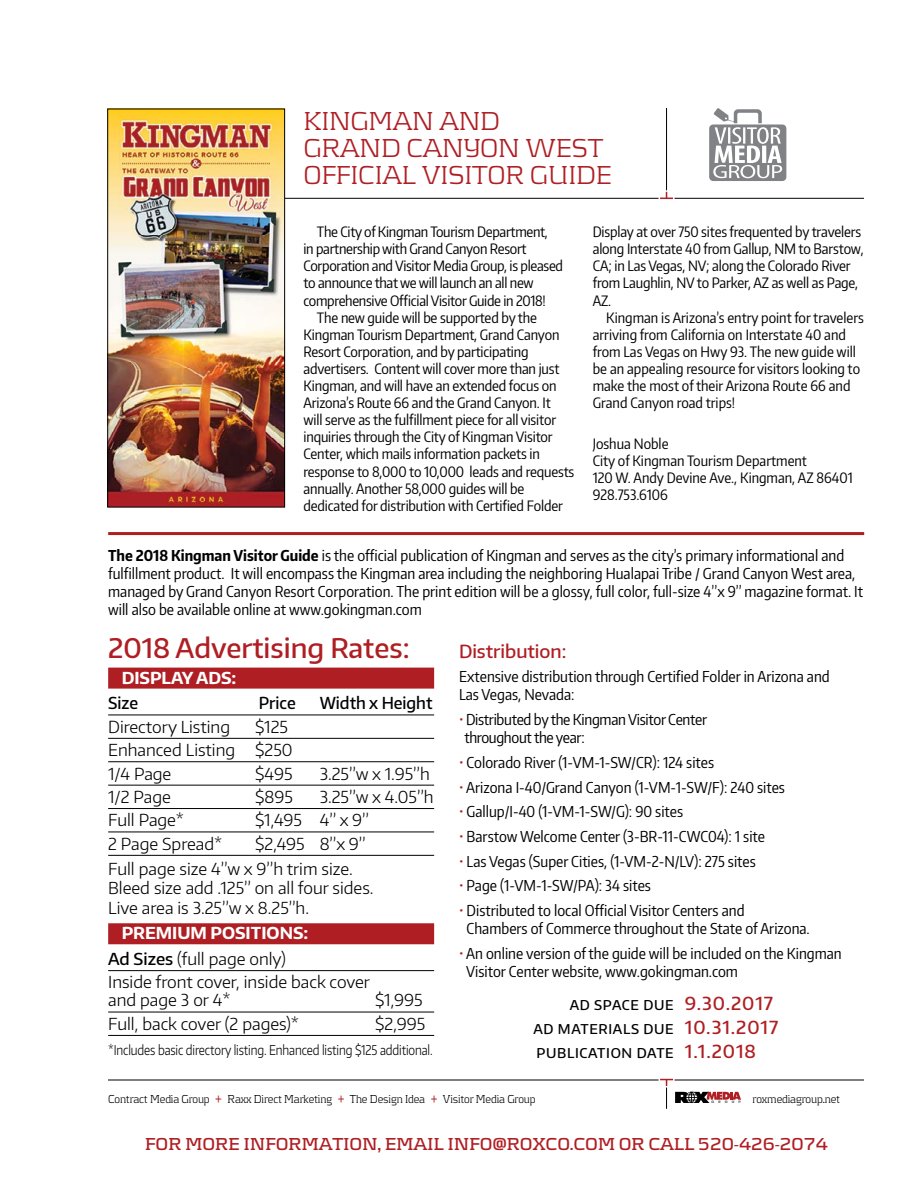
<style>
.page{position:relative;width:918px;height:1188px;background:#fff}
.page>*{position:absolute;margin:0;border:0;box-sizing:border-box;transform-origin:0 0}
.t1{font:300 27px/27px "Kontrapunkt";letter-spacing:-.01em;color:#af1e23}
.t2{font:500 27px "Encode Sans Normal";color:#af1e23}
.t3{font:700 18px "Kontrapunkt";letter-spacing:-.015em;color:#af1e23}
.t4{font:500 18px "Encode Sans Normal";color:#af1e23}
.t5{font:300 16.5px/23.4px "Encode Sans Normal";color:#000}
.t6{font:700 16.5px/25.5px "Encode Sans Normal";color:#fff}
.t7{font:500 16.5px "Encode Sans Normal";color:#000;scale:.95 1}
.t8{font:15px/18px "Encode Sans Condensed";color:#000}
.t9{font:15px/18px "Encode Sans Condensed";letter-spacing:-.02em;color:#000}
.t10{font:14.25px/17.1px "Encode Sans Condensed";letter-spacing:-.01em;color:#000}
.t11{font:500 13.5px/24px "Encode Sans Normal";letter-spacing:.05em;color:#000}
.t12{font:300 13.5px "Encode Sans Normal";letter-spacing:-.01em;color:#000;scale:.85 1}
.t13{font:300 12px "Kontrapunkt";letter-spacing:-.01em;color:#000;scale:.9 1}
.s1{font-weight:700}
.s2{font-weight:500;color:#000}
.s3{font-weight:300;color:#000}
.s4{color:#af1e23}
.s5{font-size:18px;color:#af1e23}
.s6{font-size:15px;color:#af1e23}
</style>
<div class="page">
<hr style="left:666px;top:108px;width:1px;height:91px;background:#000">
<hr style="left:108px;top:198px;width:756px;height:1px;background:#000">
<hr style="left:108px;top:1080px;width:756px;height:1px;background:#000">
<hr style="left:659px;top:197px;width:16px;height:3px;background:#fff">
<svg style="left:660px;top:190px;width:13px;height:10px"></svg>
<hr style="left:659px;top:1078px;width:16px;height:3px;background:#fff">
<svg style="left:660px;top:1078px;width:81px;height:31px"></svg>
<svg style="left:709px;top:108px;width:77px;height:73px"></svg>
<div style="left:108px;top:668px;width:326px;height:21px;background:#af1e23"></div>
<hr style="left:108px;top:715px;width:326px;height:1px;background:#000">
<hr style="left:108px;top:738px;width:326px;height:1px;background:#000">
<hr style="left:108px;top:761px;width:326px;height:1px;background:#000">
<hr style="left:108px;top:785px;width:326px;height:1px;background:#000">
<hr style="left:108px;top:808px;width:326px;height:1px;background:#000">
<hr style="left:108px;top:832px;width:326px;height:1px;background:#000">
<hr style="left:108px;top:855px;width:326px;height:1px;background:#000">
<div style="left:108px;top:923px;width:326px;height:21px;background:#af1e23"></div>
<hr style="left:108px;top:970px;width:326px;height:1px;background:#000">
<hr style="left:108px;top:1012px;width:326px;height:1px;background:#000">
<hr style="left:108px;top:1035px;width:326px;height:1px;background:#000">
<hr style="left:108px;top:532px;width:756px;height:3px;background:#af1e23">
<img style="left:109px;top:111px;width:174px;height:395px">
<div style="left:107px;top:109px;width:178px;height:399px;border:1px solid #000"></div>
<h1 class="t1" style="left:303px;top:107px;width:310px">KINGMAN AND<br>GRAND CANYON WEST<br>OFFICIAL VISITOR GUIDE</h1>
<p class="t10" style="left:317px;top:223px;width:232px">The City of Kingman Tourism Department,</p>
<p class="t10" style="left:303px;top:240px;width:225px">in partnership with Grand Canyon Resort</p>
<p class="t10" style="left:303px;top:257px;width:261px">Corporation and Visitor Media Group, is pleased</p>
<p class="t10" style="left:303px;top:274px;width:232px">to announce that we will launch an all new</p>
<p class="t10" style="left:303px;top:291px;width:244px">comprehensive Official Visitor Guide in 2018!</p>
<p class="t10" style="left:317px;top:308px;width:221px">The new guide will be supported by the</p>
<p class="t10" style="left:303px;top:325px;width:258px">Kingman Tourism Department, Grand Canyon</p>
<p class="t10" style="left:303px;top:343px;width:227px">Resort Corporation, and by participating</p>
<p class="t10" style="left:303px;top:360px;width:258px">advertisers. Content will cover more than just</p>
<p class="t10" style="left:303px;top:377px;width:255px">Kingman, and will have an extended focus on</p>
<p class="t10" style="left:303px;top:394px;width:249px">Arizona’s Route 66 and the Grand Canyon. It</p>
<p class="t10" style="left:303px;top:411px;width:254px">will serve as the fulfillment piece for all visitor</p>
<p class="t10" style="left:303px;top:428px;width:251px">inquiries through the City of Kingman Visitor</p>
<p class="t10" style="left:303px;top:445px;width:238px">Center, which mails information packets in</p>
<p class="t10" style="left:303px;top:462px;width:272px">response to 8,000 to 10,000 leads and requests</p>
<p class="t10" style="left:303px;top:479px;width:222px">annually. Another 58,000 guides will be</p>
<p class="t10" style="left:303px;top:496px;width:261px">dedicated for distribution with Certified Folder</p>
<p class="t10" style="left:593px;top:223px;width:272px">Display at over 750 sites frequented by travelers along Interstate 40 from Gallup, NM to Barstow, CA; in Las Vegas, NV; along the Colorado River from Laughlin, NV to Parker, AZ as well as Page, AZ.</p>
<p class="t10" style="left:593px;top:308px;width:273px;text-indent:13px">Kingman is Arizona’s entry point for travelers arriving from California on Interstate 40 and from Las Vegas on Hwy 93. The new guide will be an appealing resource for visitors looking to make the most of their Arizona Route 66 and Grand Canyon road trips!</p>
<p class="t10" style="left:593px;top:435px;width:262px">Joshua Noble<br>City of Kingman Tourism Department<br>120 W. Andy Devine Ave., Kingman, AZ 86401<br>928.753.6106</p>
<p class="t8" style="left:108px;top:546px;width:756px"><span class="s1">The 2018 Kingman Visitor Guide</span> is the official publication of Kingman and serves as the city’s primary informational and fulfillment product. It will encompass the Kingman area including the neighboring Hualapai Tribe / Grand Canyon West area, managed by Grand Canyon Resort Corporation. The print edition will be a glossy, full color, full-size 4”x 9” magazine format. It will also be available online at www.gokingman.com</p>
<h1 class="t2" style="left:108px;top:630px;width:303px">2018 Advertising Rates:</h1>
<p class="t4" style="left:459px;top:639px;width:109px">Distribution:</p>
<p class="t6" style="left:122px;top:664px;width:116px">DISPLAY ADS:</p>
<p class="t7" style="left:108px;top:692px;width:33px">Size</p>
<p class="t7" style="left:259px;top:692px;width:40px">Price</p>
<p class="t7" style="left:320px;top:692px;width:120px">Width x Height</p>
<p class="t5" style="left:108px;top:714px;width:123px">Directory Listing</p>
<p class="t5" style="left:108px;top:714px;width:186px;text-indent:147px">$125<br>Enhanced Listing $250<br>1/4 Page</p>
<p class="t5" style="left:255px;top:761px;width:39px">$495</p>
<p class="t5" style="left:320px;top:761px;width:112px">3.25”w x 1.95”h</p>
<p class="t5" style="left:108px;top:785px;width:64px">1/2 Page</p>
<p class="t5" style="left:255px;top:785px;width:39px">$895</p>
<p class="t5" style="left:320px;top:785px;width:116px">3.25”w x 4.05”h</p>
<p class="t5" style="left:108px;top:808px;width:77px">Full Page*</p>
<p class="t5" style="left:255px;top:808px;width:115px">$1,495 4” x 9”</p>
<p class="t5" style="left:108px;top:831px;width:116px">2 Page Spread*</p>
<p class="t5" style="left:108px;top:831px;width:259px;line-height:24.9px;text-indent:147px">$2,495 8”x 9”<br>Full page size 4”w x 9”h trim size.</p>
<p class="t5" style="left:108px;top:878px;width:267px;line-height:19.5px">Bleed size add .125” on all four sides.<br>Live area is 3.25”w x 8.25”h.</p>
<p class="t6" style="left:108px;top:920px;width:202px;text-indent:13px">PREMIUM POSITIONS:<br><span class="s2">Ad Sizes</span> <span class="s3">(full page only)</span></p>
<p class="t5" style="left:108px;top:973px;width:263px;line-height:18px">Inside front cover, inside back cover and page 3 or 4*</p>
<p class="t5" style="left:375px;top:988px;width:49px">$1,995</p>
<p class="t5" style="left:108px;top:1011px;width:192px">Full, back cover (2 pages)*</p>
<p class="t5" style="left:375px;top:1011px;width:52px">$2,995</p>
<p class="t12" style="left:108px;top:1041px;width:383px">*Includes basic directory listing. Enhanced listing $125 additional.</p>
<p class="t8" style="left:459px;top:667px;width:372px">Extensive distribution through Certified Folder in Arizona and<br>Las Vegas, Nevada:</p>
<p class="t9" style="left:464px;top:710px;width:244px;text-indent:-5px"><span class="s4">•</span> Distributed by the Kingman Visitor Center throughout the year:</p>
<p class="t8" style="left:459px;top:753px;width:257px"><span class="s4">•</span> Colorado River (1-VM-1-SW/CR): 124 sites</p>
<p class="t8" style="left:459px;top:777px;width:328px"><span class="s4">•</span> Arizona I-40/Grand Canyon (1-VM-1-SW/F): 240 sites</p>
<p class="t8" style="left:459px;top:802px;width:226px"><span class="s4">•</span> Gallup/I-40 (1-VM-1-SW/G): 90 sites</p>
<p class="t8" style="left:459px;top:827px;width:308px"><span class="s4">•</span> Barstow Welcome Center (3-BR-11-CWC04): 1 site</p>
<p class="t8" style="left:459px;top:852px;width:298px"><span class="s4">•</span> Las Vegas (Super Cities, (1-VM-2-N/LV): 275 sites</p>
<p class="t8" style="left:459px;top:876px;width:193px"><span class="s4">•</span> Page (1-VM-1-SW/PA): 34 sites</p>
<p class="t8" style="left:467px;top:901px;width:345px;text-indent:-8px"><span class="s4">•</span> Distributed to local Official Visitor Centers and<br>Chambers of Commerce throughout the State of Arizona.</p>
<p class="t8" style="left:466px;top:944px;width:377px;text-indent:-7px"><span class="s4">•</span> An online version of the guide will be included on the Kingman<br>Visitor Center website, www.gokingman.com</p>
<p class="t11" style="left:533px;top:993px;width:246px;text-indent:36px">AD SPACE DUE <span class="s5">9.30.2017<br></span>AD MATERIALS DUE <span class="s5">10.31.2017<br></span>PUBLICATION DATE <span class="s5">1.1.2018</span></p>
<p class="t13" style="left:753px;top:1092px;width:99px">roxmediagroup.net</p>
<p class="t3" style="left:145px;top:1134px;width:684px">FOR MORE INFORMATION, EMAIL INFO@ROXCO.COM OR CALL 520-426-2074</p>
<p class="t13" style="left:108px;top:1092px;width:477px">Contract Media Group <span class="s6">+</span> Raxx Direct Marketing <span class="s6">+</span> The Design Idea <span class="s6">+</span> Visitor Media Group</p>
</div>
